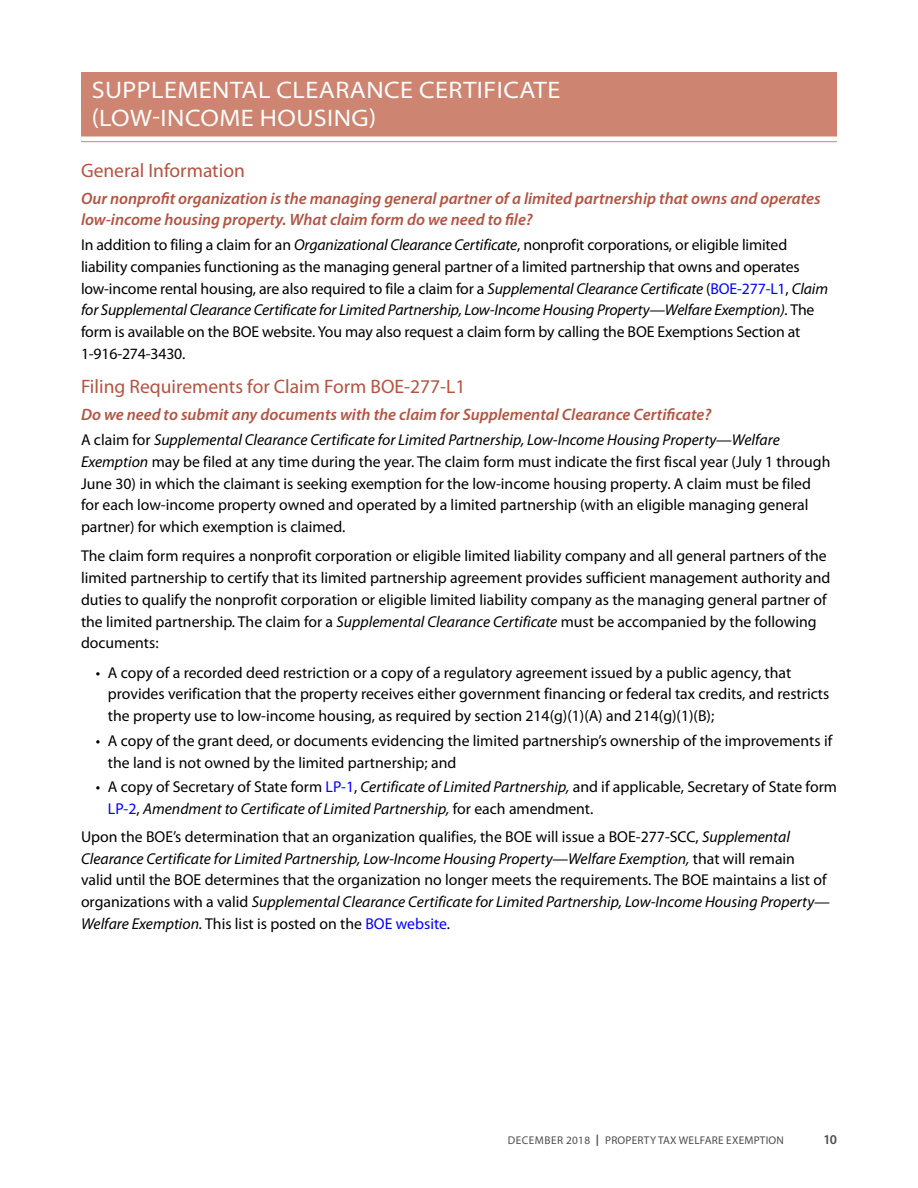
<style>
.page{position:relative;width:918px;height:1188px;background:#fff}
.page>*{position:absolute;margin:0;border:0;box-sizing:border-box;transform-origin:0 0}
.t1{font:semi-expanded 24px/28.8px "Myriad Pro";letter-spacing:.02em;color:#fff}
.t2{font:19.5px "Myriad Pro";color:#b55341}
.t3{font:italic 600 16.5px/21px "Myriad Pro";color:#b55341}
.t4{font:15.75px/21.8px "Myriad Pro";color:#000}
.t5{font:italic 15.75px/21.8px "Myriad Pro";color:#000}
.t6{font:600 13.5px "Myriad Pro";color:#4d4d4f}
.t7{font:11.25px "Myriad Pro";letter-spacing:.02em;color:#4d4d4f}
.s1{font-style:italic}
.s2{color:#00f}
.s3{font-style:normal}
.s4{font-style:normal;color:#00f}
.s5{font-family:"Optima LT Std";font-weight:900}
</style>
<div class="page">
<hr style="left:81px;top:141px;width:756px;height:1px;background:#cd8571">
<div style="left:81px;top:72px;width:756px;height:64px;background:#cd8571"></div>
<h2 class="t1" style="left:92px;top:75px;width:470px">SUPPLEMENTAL CLEARANCE CERTIFICATE (LOW-INCOME HOUSING)</h2>
<h3 class="t2" style="left:81px;top:160px;width:165px">General Information</h3>
<h4 class="t3" style="left:81px;top:189px;width:741px">Our nonproft organization is the managing general partner of a limited partnership that owns and operates low-income housing property. What claim form do we need to fle?</h4>
<p class="t4" style="left:81px;top:234px;width:749px">In addition to filing a claim for an <span class="s1">Organizational Clearance Certificate</span>, nonprofit corporations, or eligible limited liability companies functioning as the managing general partner of a limited partnership that owns and operates low-income rental housing, are also required to file a claim for a <span class="s1">Supplemental Clearance Certificate</span> (<span class="s2">BOE-277-L1</span>, <span class="s1">Claim for Supplemental Clearance Certificate for Limited Partnership, Low-Income Housing Property—Welfare Exemption).</span> The form is available on the BOE website. You may also request a claim form by calling the BOE Exemptions Section at 1-916-274-3430.</p>
<h3 class="t2" style="left:81px;top:376px;width:386px">Filing Requirements for Claim Form BOE-277-L1</h3>
<h4 class="t3" style="left:81px;top:405px;width:632px">Do we need to submit any documents with the claim for Supplemental Clearance Certifcate?</h4>
<p class="t4" style="left:81px;top:429px;width:751px">A claim for <span class="s1">Supplemental Clearance Certificate for Limited Partnership, Low-Income Housing Property—Welfare Exemption</span> may be filed at any time during the year. The claim form must indicate the first fiscal year (July 1 through June 30) in which the claimant is seeking exemption for the low-income housing property. A claim must be filed for each low-income property owned and operated by a limited partnership (with an eligible managing general partner) for which exemption is claimed.</p>
<p class="t4" style="left:81px;top:545px;width:751px">The claim form requires a nonprofit corporation or eligible limited liability company and all general partners of the limited partnership to certify that its limited partnership agreement provides sufficient management authority and duties to qualify the nonprofit corporation or eligible limited liability company as the managing general partner of the limited partnership. The claim for a <span class="s1">Supplemental Clearance Certificate</span> must be accompanied by the following documents:</p>
<p class="t4" style="left:108px;top:662px;width:723px;text-indent:-12px">• A copy of a recorded deed restriction or a copy of a regulatory agreement issued by a public agency, that provides verification that the property receives either government financing or federal tax credits, and restricts the property use to low-income housing, as required by section 214(g)(1)(A) and 214(g)(1)(B);</p>
<p class="t4" style="left:108px;top:730px;width:726px;text-indent:-12px">• A copy of the grant deed, or documents evidencing the limited partnership’s ownership of the improvements if the land is not owned by the limited partnership; and</p>
<p class="t4" style="left:96px;top:776px;width:743px">• A copy of Secretary of State form <span class="s2">LP-1</span>, <span class="s1">Certificate of Limited Partnership,</span> and if applicable, Secretary of State form</p>
<p class="t4" style="left:81px;top:795px;width:711px;line-height:27.8px;text-indent:27px"><span class="s2">LP-2</span>, <span class="s1">Amendment to Certificate of Limited Partnership,</span> for each amendment.<br>Upon the BOE’s determination that an organization qualifies, the BOE will issue a BOE-277-SCC, <span class="s1">Supplemental</span></p>
<p class="t5" style="left:81px;top:848px;width:750px">Clearance Certificate for Limited Partnership, Low-Income Housing Property—Welfare Exemption, <span class="s3">that will remain valid until the BOE determines that the organization no longer meets the requirements. The BOE maintains a list of organizations with a valid</span> Supplemental Clearance Certificate for Limited Partnership, Low-Income Housing Property— Welfare Exemption. <span class="s3">This list is posted on the</span> <span class="s4">BOE website</span><span class="s3">.</span></p>
<p class="t7" style="left:508px;top:1134px;width:278px">DECEMBER 2018 <span class="s5">|</span> PROPERTY TAX WELFARE EXEMPTION</p>
<p class="t6" style="left:825px;top:1132px;width:14px">10</p>
</div>
